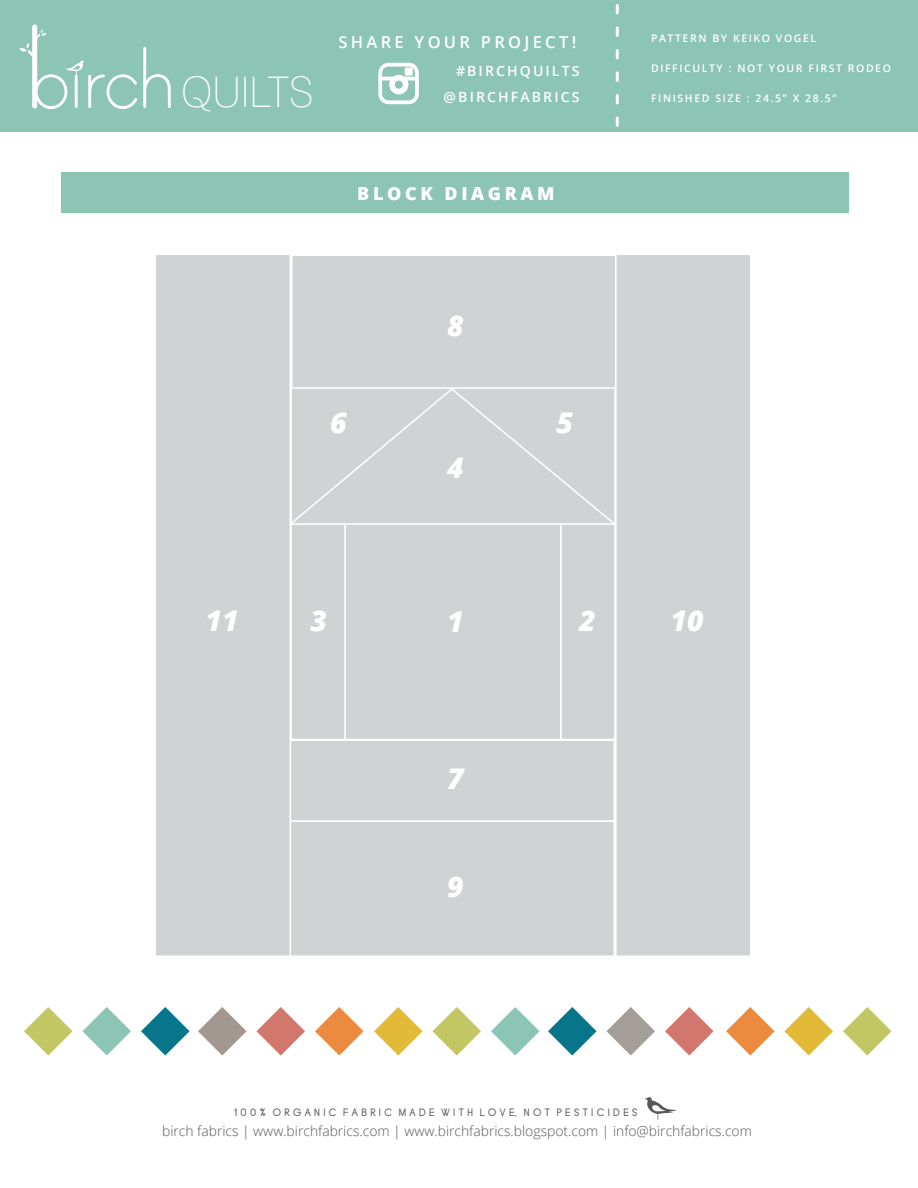
<style>
.page{position:relative;width:918px;height:1188px;background:#fff}
.page>*{position:absolute;margin:0;border:0;box-sizing:border-box;transform-origin:0 0}
.t1{font:condensed 42.3px "Lane";color:#fff}
.t2{font:italic 800 28.5px "Open Sans";color:#fff}
.t3{font:800 18px "Open Sans";letter-spacing:.2em;color:#fff}
.t4{font:600 16.5px "Open Sans";letter-spacing:.2em;color:#fff}
.t5{font:600 14.1px/25.5px "Open Sans";letter-spacing:.15em;color:#fff;text-align:right}
.t6{font:300 13.8px "Open Sans";color:#57585a}
.t7{font:600 10.5px "Open Sans";letter-spacing:.15em;color:#fff}
.t8{font:10.5px "Typo Grotesk";color:#57585a}
</style>
<div class="page">
<div style="left:0;top:0;width:918px;height:132px;background:#8dc5b5"></div>
<div style="left:32px;top:24px;width:5px;height:84px;background:#fff;border-radius:3px"></div>
<svg style="left:19px;top:29px;width:152px;height:80px"></svg>
<svg style="left:616px;top:5px;width:3px;height:122px"></svg>
<svg style="left:378px;top:63px;width:41px;height:41px"></svg>
<div style="left:405px;top:68px;width:8px;height:8px;background:#fff;border-radius:2px"></div>
<svg style="left:645px;top:1097px;width:32px;height:23px"></svg>
<div style="left:62px;top:172px;width:787px;height:41px;background:#8dc5b5"></div>
<svg style="left:24px;top:1007px;width:49px;height:49px"></svg>
<svg style="left:83px;top:1007px;width:48px;height:49px"></svg>
<svg style="left:141px;top:1007px;width:49px;height:49px"></svg>
<svg style="left:198px;top:1007px;width:49px;height:49px"></svg>
<svg style="left:257px;top:1007px;width:48px;height:49px"></svg>
<svg style="left:315px;top:1007px;width:49px;height:49px"></svg>
<svg style="left:374px;top:1007px;width:49px;height:49px"></svg>
<svg style="left:433px;top:1007px;width:48px;height:49px"></svg>
<svg style="left:491px;top:1007px;width:49px;height:49px"></svg>
<svg style="left:548px;top:1007px;width:49px;height:49px"></svg>
<svg style="left:607px;top:1007px;width:48px;height:49px"></svg>
<svg style="left:665px;top:1007px;width:49px;height:49px"></svg>
<svg style="left:726px;top:1007px;width:49px;height:49px"></svg>
<svg style="left:785px;top:1007px;width:48px;height:49px"></svg>
<svg style="left:843px;top:1007px;width:49px;height:49px"></svg>
<div style="left:344px;top:523px;width:218px;height:217px;background:#d1d2d4;border:2px solid #fff"></div>
<div style="left:560px;top:523px;width:56px;height:217px;background:#d1d2d4;border:2px solid #fff"></div>
<div style="left:290px;top:523px;width:56px;height:217px;background:#d1d2d4;border:2px solid #fff"></div>
<div style="left:290px;top:740px;width:325px;height:82px;background:#d1d2d4;border:2px solid #fff"></div>
<div style="left:290px;top:821px;width:325px;height:136px;background:#d1d2d4;border:2px solid #fff"></div>
<div style="left:291px;top:255px;width:326px;height:136px;background:#d1d2d4;border:2px solid #fff"></div>
<div style="left:615px;top:254px;width:137px;height:703px;background:#d1d2d4;border:2px solid #fff"></div>
<div style="left:155px;top:254px;width:136px;height:703px;background:#d1d2d4;border:2px solid #fff"></div>
<div style="left:288px;top:387px;width:329px;height:139px;background:#d1d2d4"></div>
<h1 class="t1" style="left:181px;top:67px;width:134px">QUILTS</h1>
<p class="t4" style="left:338px;top:31px;width:239px">SHARE YOUR PROJECT!</p>
<p class="t5" style="left:444px;top:58px;width:137px">#BIRCHQUILTS @BIRCHFABRICS</p>
<h3 class="t3" style="left:357px;top:179px;width:199px">BLOCK DIAGRAM</h3>
<h2 class="t2" style="left:447px;top:304px;width:18px">8</h2>
<h2 class="t2" style="left:330px;top:401px;width:18px">6</h2>
<h2 class="t2" style="left:557px;top:401px;width:18px">5</h2>
<h2 class="t2" style="left:447px;top:446px;width:18px">4</h2>
<p class="t7" style="left:651px;top:31px;width:167px">PATTERN BY KEIKO VOGEL</p>
<p class="t7" style="left:651px;top:61px;width:241px">DIFFICULTY : NOT YOUR FIRST RODEO</p>
<p class="t7" style="left:651px;top:91px;width:187px">FINISHED SIZE : 24.5” X 28.5”</p>
<h2 class="t2" style="left:206px;top:599px;width:35px">11</h2>
<h2 class="t2" style="left:579px;top:599px;width:18px">2</h2>
<h2 class="t2" style="left:671px;top:599px;width:35px">10</h2>
<h2 class="t2" style="left:311px;top:599px;width:18px">3</h2>
<h2 class="t2" style="left:447px;top:599px;width:18px">1</h2>
<h2 class="t2" style="left:447px;top:757px;width:18px">7</h2>
<h2 class="t2" style="left:447px;top:865px;width:18px">9</h2>
<p class="t8" style="left:234px;top:1107px;width:405px">1 0 0 % O R G A N I C F A B R I C M A D E W I T H L O V E, N O T P E S T I C I D E S</p>
<p class="t6" style="left:162px;top:1122px;width:591px">birch fabrics | www.birchfabrics.com | www.birchfabrics.blogspot.com | info@birchfabrics.com</p>
</div>
